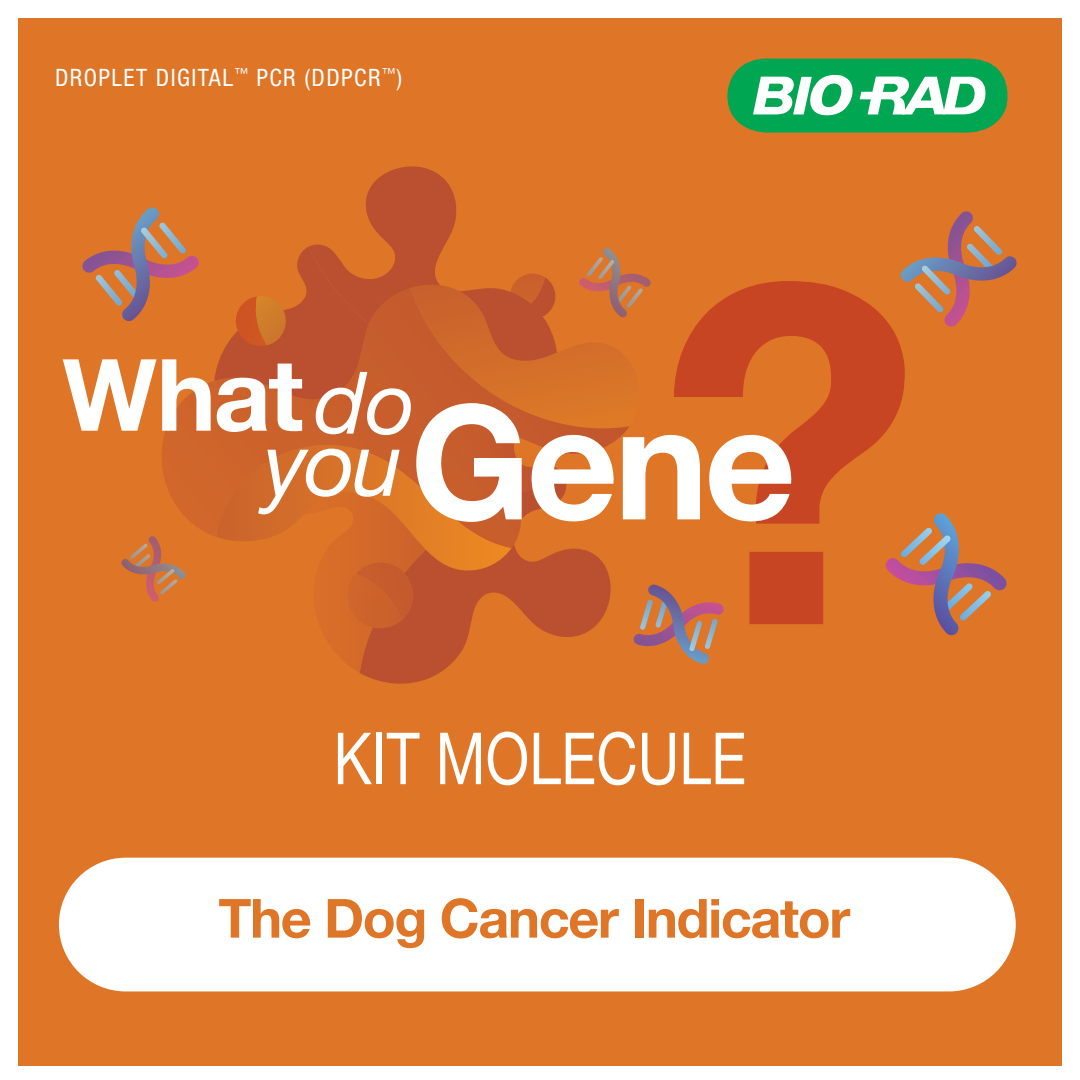
<style>
.page{position:relative;width:1080px;height:1080px;background:#fff}
.page>*{position:absolute;margin:0;border:0;box-sizing:border-box;transform-origin:0 0}
.t1{font:700 469.4px "Helvetica Neue";color:#c74522}
.t2{font:700 159px "Helvetica Neue";color:#fff}
.t3{font:700 99.9px "Helvetica Neue";color:#fff}
.t4{font:72px "Helvetica Neue";color:#fff;scale:.8 1}
.t5{font:700 54px "Helvetica Neue";letter-spacing:-.025em;color:#df7527}
.t6{font:condensed 24px "Helvetica Neue LT Std";letter-spacing:.06em;color:#fff}
.s1{font-weight:400;font-style:italic;font-size:89.1px}
</style>
<div class="page">
<div style="left:18px;top:18px;width:1043px;height:1048px;background:#df7527"></div>
<svg style="left:727px;top:58px;width:281px;height:75px;background:#4fb879"></svg>
<div style="left:59px;top:858px;width:957px;height:133px;background:#fff;border-radius:67px"></div>
<svg style="left:82px;top:207px;width:117px;height:114px"></svg>
<svg style="left:901px;top:211px;width:116px;height:116px"></svg>
<svg style="left:121px;top:543px;width:65px;height:59px"></svg>
<svg style="left:885px;top:513px;width:122px;height:123px"></svg>
<svg style="left:634px;top:585px;width:90px;height:79px"></svg>
<svg style="left:308px;top:166px;width:148px;height:81px"></svg>
<svg style="left:297px;top:247px;width:147px;height:41px"></svg>
<svg style="left:360px;top:548px;width:251px;height:136px"></svg>
<svg style="left:355px;top:548px;width:211px;height:125px"></svg>
<svg style="left:146px;top:288px;width:476px;height:260px"></svg>
<svg style="left:233px;top:296px;width:56px;height:51px"></svg>
<svg style="left:217px;top:445px;width:295px;height:184px"></svg>
<svg style="left:315px;top:248px;width:336px;height:187px"></svg>
<p class="t6" style="left:55px;top:63px;width:349px">DROPLET DIGITAL<sup>™</sup> PCR (DDPCR<sup>™</sup>)</p>
<h1 class="t1" style="left:659px;top:89px;width:262px">?</h1>
<h3 class="t3" style="left:62px;top:317px;width:243px">What</h3>
<h2 class="t2" style="left:264px;top:338px;width:534px"><span class="s1">you</span>Gene</h2>
<h3 class="t4" style="left:333px;top:707px;width:518px">KIT MOLECULE</h3>
<h3 class="t5" style="left:218px;top:876px;width:633px">The Dog Cancer Indicator</h3>
</div>
